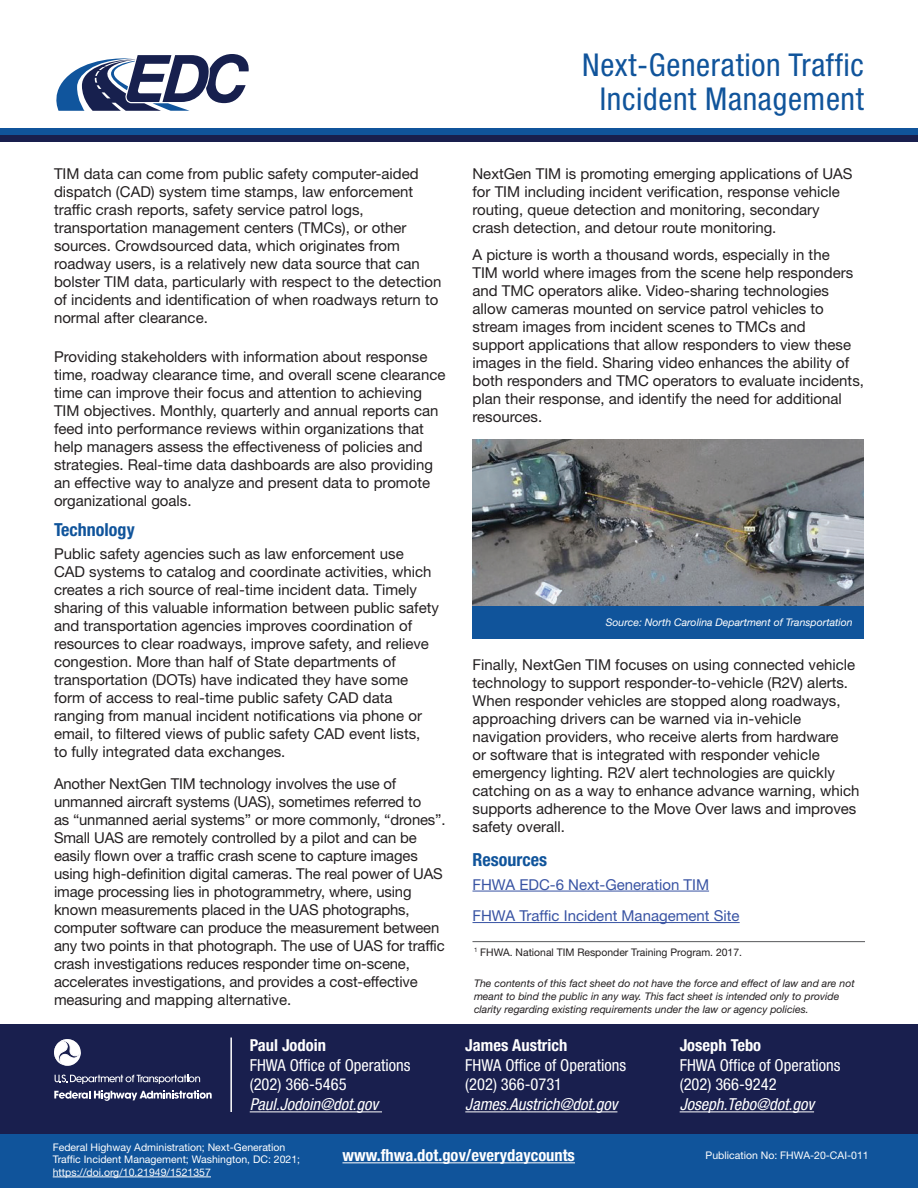
<style>
.page{position:relative;width:918px;height:1188px;background:#fff}
.page>*{position:absolute;margin:0;border:0;box-sizing:border-box;transform-origin:0 0}
.t1{font:condensed 31.5px/33px "Helvetica Neue LT Std";letter-spacing:.02em;color:#10549b;text-align:center}
.t2{font:700 condensed 18px "Helvetica Neue LT Std";color:#10549b}
.t3{font:condensed 16.5px "Helvetica Neue LT Std";color:#fff}
.t4{font:700 condensed 16.5px "Helvetica Neue LT Std";color:#fff}
.t5{font:italic condensed 16.5px "Helvetica Neue LT Std";color:#fff}
.t6{font:15px/18px "Helvetica Neue LT Std";color:#231f20}
.t7{font:15px "Helvetica Neue LT Std";color:#3853a3}
.t8{font:italic 10.5px/12.6px "Helvetica Neue LT Std";color:#231f20}
.t9{font:10.5px "Helvetica Neue LT Std";color:#fff}
.t10{font:10.5px "Helvetica Neue LT Std";color:#231f20}
.t11{font:italic 10.5px "Helvetica Neue LT Std";color:#fff}
</style>
<div class="page">
<div style="left:0;top:1129px;width:918px;height:59px;background:#10549b"></div>
<div style="left:0;top:1025px;width:918px;height:109px;background:#191f4e"></div>
<hr style="left:53px;top:1177px;width:158px;height:1px;background:#fff">
<hr style="left:680px;top:1111px;width:134px;height:1px;background:#fff">
<hr style="left:472px;top:941px;width:393px;height:1px;background:#57585a">
<div style="left:0;top:128px;width:918px;height:7px;background:#10549b"></div>
<div style="left:0;top:135px;width:918px;height:7px;background:#191f4e"></div>
<hr style="left:465px;top:1111px;width:152px;height:1px;background:#fff">
<hr style="left:250px;top:1111px;width:132px;height:1px;background:#fff">
<hr style="left:230px;top:1038px;width:2px;height:74px;background:#fff">
<hr style="left:342px;top:1162px;width:233px;height:1px;background:#fff">
<hr style="left:472px;top:891px;width:237px;height:1px;background:#3853a3">
<hr style="left:472px;top:922px;width:268px;height:1px;background:#3853a3">
<svg style="left:56px;top:54px;width:193px;height:57px"></svg>
<img style="left:472px;top:439px;width:392px;height:167px">
<div style="left:472px;top:606px;width:392px;height:33px;background:#10549b"></div>
<svg style="left:54px;top:1039px;width:27px;height:27px"></svg>
<svg style="left:54px;top:1091px;width:158px;height:10px"></svg>
<svg style="left:55px;top:1075px;width:145px;height:9px"></svg>
<h1 class="t1" style="left:582px;top:49px;width:283px">Next-Generation Traffic<br>Incident Management</h1>
<p class="t6" style="left:54px;top:165px;width:389px">TIM data can come from public safety computer-aided dispatch (CAD) system time stamps, law enforcement traffic crash reports, safety service patrol logs, transportation management centers (TMCs), or other sources. Crowdsourced data, which originates from roadway users, is a relatively new data source that can bolster TIM data, particularly with respect to the detection of incidents and identification of when roadways return to normal after clearance.</p>
<p class="t6" style="left:54px;top:347px;width:393px">Providing stakeholders with information about response time, roadway clearance time, and overall scene clearance time can improve their focus and attention to achieving TIM objectives. Monthly, quarterly and annual reports can feed into performance reviews within organizations that help managers assess the effectiveness of policies and strategies. Real-time data dashboards are also providing an effective way to analyze and present data to promote organizational goals.</p>
<h2 class="t2" style="left:54px;top:519px;width:82px">Technology</h2>
<p class="t6" style="left:54px;top:545px;width:387px">Public safety agencies such as law enforcement use<br>CAD systems to catalog and coordinate activities, which creates a rich source of real-time incident data. Timely sharing of this valuable information between public safety and transportation agencies improves coordination of resources to clear roadways, improve safety, and relieve congestion. More than half of State departments of transportation (DOTs) have indicated they have some form of access to real-time public safety CAD data ranging from manual incident notifications via phone or email, to filtered views of public safety CAD event lists,<br>to fully integrated data exchanges.</p>
<p class="t6" style="left:54px;top:774px;width:393px">Another NextGen TIM technology involves the use of unmanned aircraft systems (UAS), sometimes referred to<br>as “unmanned aerial systems” or more commonly, “drones”.<br>Small UAS are remotely controlled by a pilot and can be easily flown over a traffic crash scene to capture images using high-definition digital cameras. The real power of UAS image processing lies in photogrammetry, where, using known measurements placed in the UAS photographs, computer software can produce the measurement between any two points in that photograph. The use of UAS for traffic crash investigations reduces responder time on-scene, accelerates investigations, and provides a cost-effective measuring and mapping alternative.</p>
<p class="t4" style="left:250px;top:1035px;width:78px">Paul Jodoin</p>
<p class="t3" style="left:250px;top:1055px;width:162px">FHWA Office of Operations</p>
<p class="t3" style="left:250px;top:1075px;width:98px">(202) 366-5465</p>
<p class="t5" style="left:250px;top:1095px;width:130px">Paul.Jodoin@dot.gov</p>
<p class="t6" style="left:473px;top:165px;width:382px">NextGen TIM is promoting emerging applications of UAS for TIM including incident verification, response vehicle routing, queue detection and monitoring, secondary crash detection, and detour route monitoring.</p>
<p class="t6" style="left:473px;top:246px;width:393px">A picture is worth a thousand words, especially in the<br>TIM world where images from the scene help responders and TMC operators alike. Video-sharing technologies allow cameras mounted on service patrol vehicles to stream images from incident scenes to TMCs and<br>support applications that allow responders to view these images in the field. Sharing video enhances the ability of both responders and TMC operators to evaluate incidents, plan their response, and identify the need for additional resources.</p>
<p class="t11" style="left:606px;top:616px;width:248px">Source: North Carolina Department of Transportation</p>
<p class="t6" style="left:472px;top:656px;width:388px">Finally, NextGen TIM focuses on using connected vehicle technology to support responder-to-vehicle (R2V) alerts.<br>When responder vehicles are stopped along roadways, approaching drivers can be warned via in-vehicle navigation providers, who receive alerts from hardware<br>or software that is integrated with responder vehicle emergency lighting. R2V alert technologies are quickly catching on as a way to enhance advance warning, which supports adherence to the Move Over laws and improves safety overall.</p>
<h2 class="t2" style="left:472px;top:849px;width:76px">Resources</h2>
<p class="t7" style="left:472px;top:875px;width:238px">FHWA EDC-6 Next-Generation TIM</p>
<p class="t7" style="left:472px;top:907px;width:269px">FHWA Traffic Incident Management Site</p>
<p class="t10" style="left:474px;top:946px;width:270px"><sup>1</sup> FHWA. National TIM Responder Training Program. 2017.</p>
<p class="t8" style="left:474px;top:977px;width:382px">The contents of this fact sheet do not have the force and effect of law and are not meant to bind the public in any way. This fact sheet is intended only to provide clarity regarding existing requirements under the law or agency policies.</p>
<p class="t4" style="left:465px;top:1035px;width:103px">James Austrich</p>
<p class="t3" style="left:465px;top:1055px;width:162px">FHWA Office of Operations</p>
<p class="t3" style="left:465px;top:1075px;width:98px">(202) 366-0731</p>
<p class="t5" style="left:465px;top:1095px;width:154px">James.Austrich@dot.gov</p>
<p class="t4" style="left:680px;top:1035px;width:83px">Joseph Tebo</p>
<p class="t3" style="left:680px;top:1055px;width:162px">FHWA Office of Operations</p>
<p class="t3" style="left:680px;top:1075px;width:98px">(202) 366-9242</p>
<p class="t5" style="left:680px;top:1095px;width:136px">Joseph.Tebo@dot.gov</p>
<p class="t9" style="left:53px;top:1141px;width:234px">Federal Highway Administration; Next-Generation</p>
<p class="t9" style="left:53px;top:1153px;width:249px">Traffc Incident Management; Washington, DC: 2021;</p>
<p class="t9" style="left:53px;top:1166px;width:160px">https://doi.org/10.21949/1521357</p>
<p class="t4" style="left:342px;top:1145px;width:234px">www.fhwa.dot.gov/everydaycounts</p>
<p class="t9" style="left:706px;top:1149px;width:165px">Publication No: FHWA-20-CAI-011</p>
</div>
